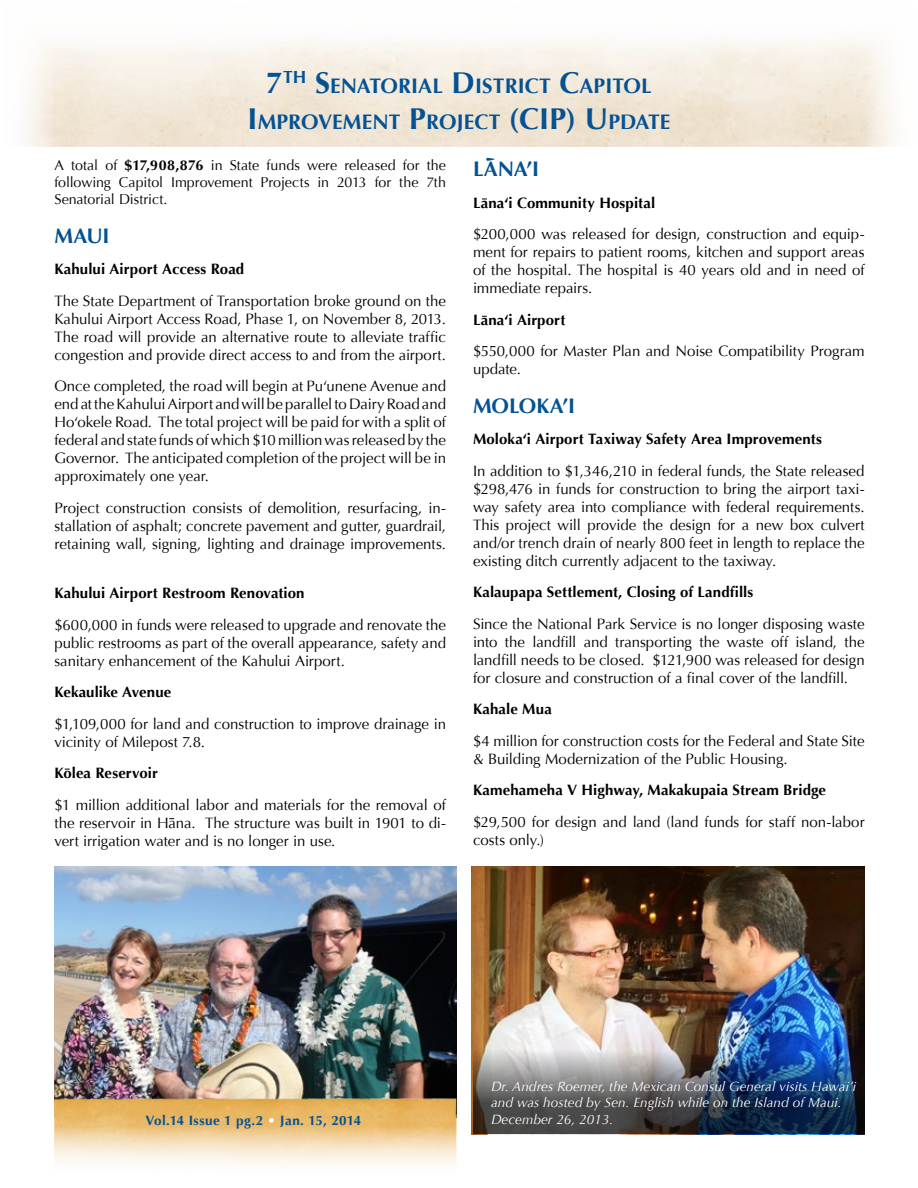
<style>
.page{position:relative;width:918px;height:1188px;background:#fff}
.page>*{position:absolute;margin:0;border:0;box-sizing:border-box;transform-origin:0 0}
.t1{font:700 21px/36px "Optima";letter-spacing:.005em;color:#045293;text-align:center}
.t2{font:700 21px "Optima";letter-spacing:-.005em;color:#045293}
.t3{font:15px/18px "Optima";color:#000;text-align:justify}
.t4{font:700 15px "Optima";letter-spacing:.01em;color:#000}
.t5{font:14.25px/17.1px "Optima";color:#000;text-align:justify}
.t6{font:italic 13.5px/16.2px "Optima";letter-spacing:.005em;color:#fff}
.t7{font:700 13.5px "Optima";letter-spacing:.03em;color:#045293}
.s1{font-size:30px}
.s2{font-weight:700}
.s3{color:#fff}
</style>
<div class="page">
<img style="left:472px;top:866px;width:393px;height:268px">
<img style="left:54px;top:866px;width:402px;height:233px">
<img style="left:473px;top:1044px;width:392px;height:89px">
<img style="left:54px;top:1099px;width:402px;height:67px">
<svg style="left:486px;top:158px;width:9px;height:3px"></svg>
<h1 class="t1" style="left:248px;top:68px;width:424px"><span class="s1">7</span><sup>TH</sup> <span class="s1">S</span>ENATORIAL <span class="s1">D</span> ISTRICT <span class="s1">C</span>APITOL<br><span class="s1">I</span>MPROVEMENT <span class="s1">P</span>ROJECT <span class="s1">(CIP) U</span> PDATE</h1>
<p class="t5" style="left:54px;top:157px;width:393px">A total of <span class="s2">$17,908,876</span> in State funds were released for the following Capitol Improvement Projects in 2013 for the 7th Senatorial District.</p>
<h1 class="t2" style="left:54px;top:223px;width:57px">MAUI</h1>
<p class="t4" style="left:54px;top:260px;width:191px">Kahului Airport Access Road</p>
<p class="t3" style="left:54px;top:292px;width:393px">The State Department of Transportation broke ground on the Kahului Airport Access Road, Phase 1, on November 8, 2013.<br>The road will provide an alternative route to alleviate traffic congestion and provide direct access to and from the airport.</p>
<p class="t3" style="left:54px;top:377px;width:393px">Once completed, the road will begin at Pu‘unene Avenue and end at the Kahului Airport and will be parallel to Dairy Road and Ho‘okele Road. The total project will be paid for with a split of federal and state funds of which $10 million was released by the Governor. The anticipated completion of the project will be in approximately one year.</p>
<p class="t3" style="left:54px;top:499px;width:393px">Project construction consists of demolition, resurfacing, in&shy;stallation of asphalt; concrete pavement and gutter, guardrail, retaining wall, signing, lighting and drainage improvements.</p>
<p class="t4" style="left:54px;top:584px;width:252px">Kahului Airport Restroom Renovation</p>
<p class="t3" style="left:54px;top:616px;width:393px">$600,000 in funds were released to upgrade and renovate the public restrooms as part of the overall appearance, safety and sanitary enhancement of the Kahului Airport.</p>
<p class="t4" style="left:54px;top:683px;width:118px">Kekaulike Avenue</p>
<p class="t3" style="left:54px;top:715px;width:393px">$1,109,000 for land and construction to improve drainage in vicinity of Milepost 7.8.</p>
<p class="t4" style="left:54px;top:764px;width:105px">Kolea Reservoir</p>
<p class="t3" style="left:54px;top:796px;width:393px">$1 million additional labor and materials for the removal of the reservoir in Hana. The structure was built in 1901 to di&shy;vert irrigation water and is no longer in use.</p>
<h1 class="t2" style="left:473px;top:157px;width:67px">LANA’I</h1>
<p class="t4" style="left:473px;top:194px;width:184px">Lana‘i Community Hospital</p>
<p class="t3" style="left:473px;top:225px;width:393px">$200,000 was released for design, construction and equip&shy;ment for repairs to patient rooms, kitchen and support areas of the hospital. The hospital is 40 years old and in need of immediate repairs.</p>
<p class="t4" style="left:473px;top:311px;width:94px">Lana‘i Airport</p>
<p class="t3" style="left:473px;top:342px;width:393px">$550,000 for Master Plan and Noise Compatibility Program update.</p>
<h1 class="t2" style="left:473px;top:393px;width:104px">MOLOKA’I</h1>
<p class="t4" style="left:473px;top:430px;width:350px">Moloka‘i Airport Taxiway Safety Area Improvements</p>
<p class="t3" style="left:473px;top:462px;width:393px">In addition to $1,346,210 in federal funds, the State released $298,476 in funds for construction to bring the airport taxi&shy;way safety area into compliance with federal requirements.<br>This project will provide the design for a new box culvert and/or trench drain of nearly 800 feet in length to replace the existing ditch currently adjacent to the taxiway.</p>
<p class="t4" style="left:473px;top:583px;width:282px">Kalaupapa Settlement, Closing of Landfills</p>
<p class="t3" style="left:473px;top:615px;width:393px">Since the National Park Service is no longer disposing waste into the landfill and transporting the waste off island, the landfill needs to be closed. $121,900 was released for design for closure and construction of a final cover of the landfill.</p>
<p class="t4" style="left:473px;top:700px;width:80px">Kahale Mua</p>
<p class="t3" style="left:473px;top:732px;width:393px">$4 million for construction costs for the Federal and State Site &amp; Building Modernization of the Public Housing.</p>
<p class="t4" style="left:473px;top:781px;width:355px">Kamehameha V Highway, Makakupaia Stream Bridge</p>
<p class="t3" style="left:473px;top:813px;width:393px">$29,500 for design and land (land funds for staff non-labor costs only.)</p>
<p class="t6" style="left:491px;top:1079px;width:367px">Dr. Andres Roemer, the Mexican Consul General visits Hawai’i and was hosted by Sen. English while on the Island of Maui.</p>
<p class="t7" style="left:146px;top:1113px;width:217px">Vol.14 Issue 1 pg.2 <span class="s3">•</span> Jan. 15, 2014</p>
<p class="t6" style="left:491px;top:1111px;width:124px">December 26, 2013.</p>
</div>
